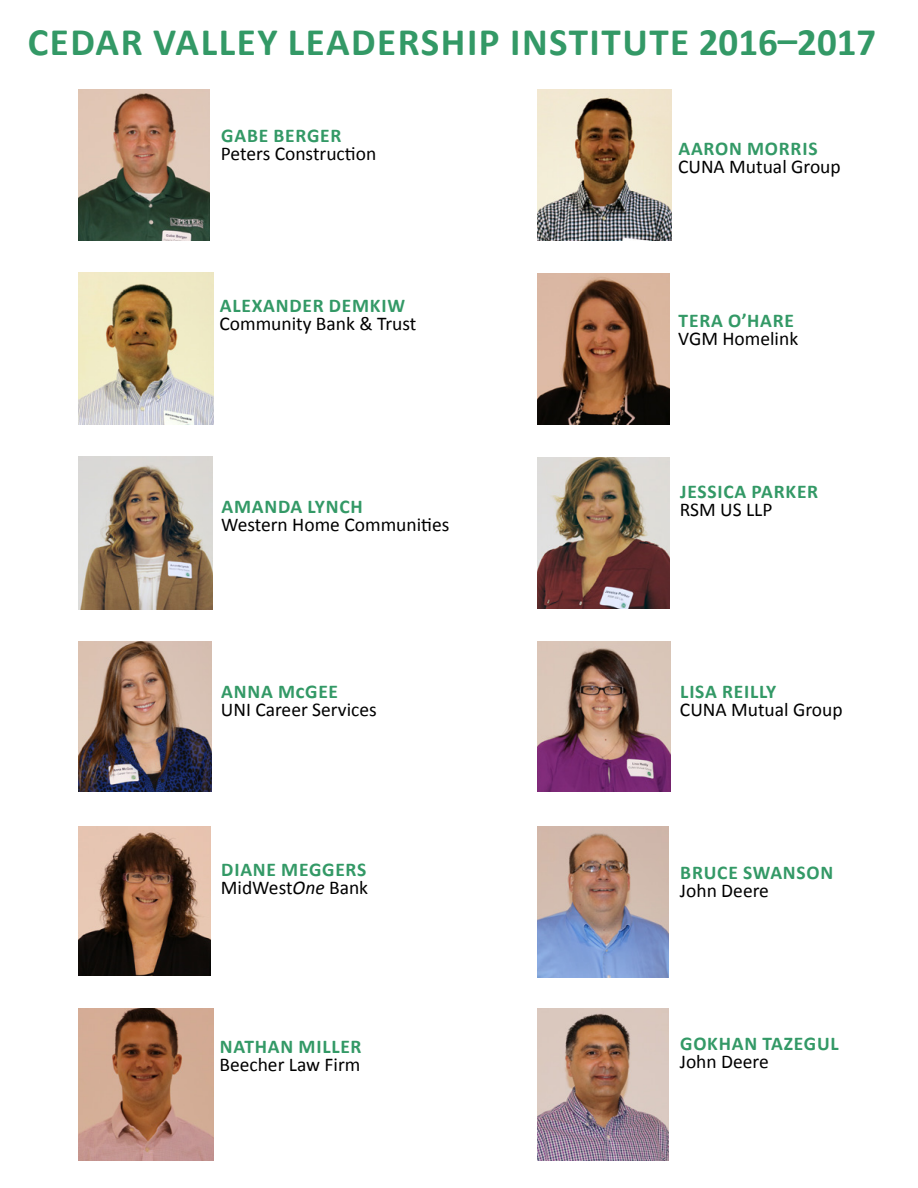
<style>
.page{position:relative;width:918px;height:1188px;background:#fff}
.page>*{position:absolute;margin:0;border:0;box-sizing:border-box;transform-origin:0 0}
.t1{font:700 39px "Calibri";letter-spacing:.04em;color:#396}
.t2{font:19.5px "Calibri";color:#000}
.t3{font:700 19.5px/18px "Calibri";letter-spacing:.04em;color:#396}
.s1{font-weight:400;color:#000}
.s2{font-weight:400;font-style:italic;color:#000}
</style>
<div class="page">
<img style="left:78px;top:641px;width:133px;height:150px">
<img style="left:78px;top:826px;width:133px;height:149px">
<img style="left:78px;top:1009px;width:135px;height:151px">
<img style="left:537px;top:89px;width:135px;height:152px">
<img style="left:537px;top:273px;width:133px;height:151px">
<img style="left:537px;top:457px;width:133px;height:152px">
<img style="left:537px;top:641px;width:133px;height:150px">
<img style="left:537px;top:826px;width:132px;height:152px">
<img style="left:537px;top:1009px;width:132px;height:151px">
<img style="left:78px;top:89px;width:132px;height:152px">
<img style="left:78px;top:273px;width:135px;height:151px">
<img style="left:78px;top:456px;width:135px;height:154px">
<h1 class="t1" style="left:28px;top:17px;width:850px">CEDAR VALLEY LEADERSHIP INSTITUTE 2016–2017</h1>
<p class="t3" style="left:221px;top:126px;width:122px">GABE BERGER</p>
<p class="t2" style="left:221px;top:141px;width:157px">Peters Construction</p>
<p class="t3" style="left:220px;top:296px;width:187px">ALEXANDER DEMKIW</p>
<p class="t2" style="left:219px;top:311px;width:199px">Community Bank &amp; Trust</p>
<p class="t3" style="left:221px;top:497px;width:143px">AMANDA LYNCH</p>
<p class="t2" style="left:221px;top:512px;width:230px">Western Home Communities</p>
<p class="t3" style="left:221px;top:683px;width:118px">ANNA McGEE</p>
<p class="t2" style="left:221px;top:698px;width:157px">UNI Career Services</p>
<p class="t3" style="left:221px;top:861px;width:149px">DIANE MEGGERS<br><span class="s1">MidWest</span><span class="s2">One</span> <span class="s1">Bank</span></p>
<p class="t3" style="left:220px;top:1037px;width:143px">NATHAN MILLER</p>
<p class="t2" style="left:219px;top:1052px;width:142px">Beecher Law Firm</p>
<p class="t3" style="left:679px;top:139px;width:141px">AARON MORRIS</p>
<p class="t2" style="left:678px;top:154px;width:164px">CUNA Mutual Group</p>
<p class="t3" style="left:679px;top:311px;width:117px">TERA O’HARE</p>
<p class="t2" style="left:678px;top:326px;width:121px">VGM Homelink</p>
<p class="t3" style="left:680px;top:483px;width:140px">JESSICA PARKER</p>
<p class="t2" style="left:680px;top:498px;width:94px">RSM US LLP</p>
<p class="t3" style="left:680px;top:683px;width:98px">LISA REILLY</p>
<p class="t2" style="left:680px;top:698px;width:164px">CUNA Mutual Group</p>
<p class="t3" style="left:680px;top:863px;width:155px">BRUCE SWANSON</p>
<p class="t2" style="left:680px;top:878px;width:91px">John Deere</p>
<p class="t3" style="left:680px;top:1035px;width:160px">GOKHAN TAZEGUL</p>
<p class="t2" style="left:680px;top:1049px;width:91px">John Deere</p>
</div>
